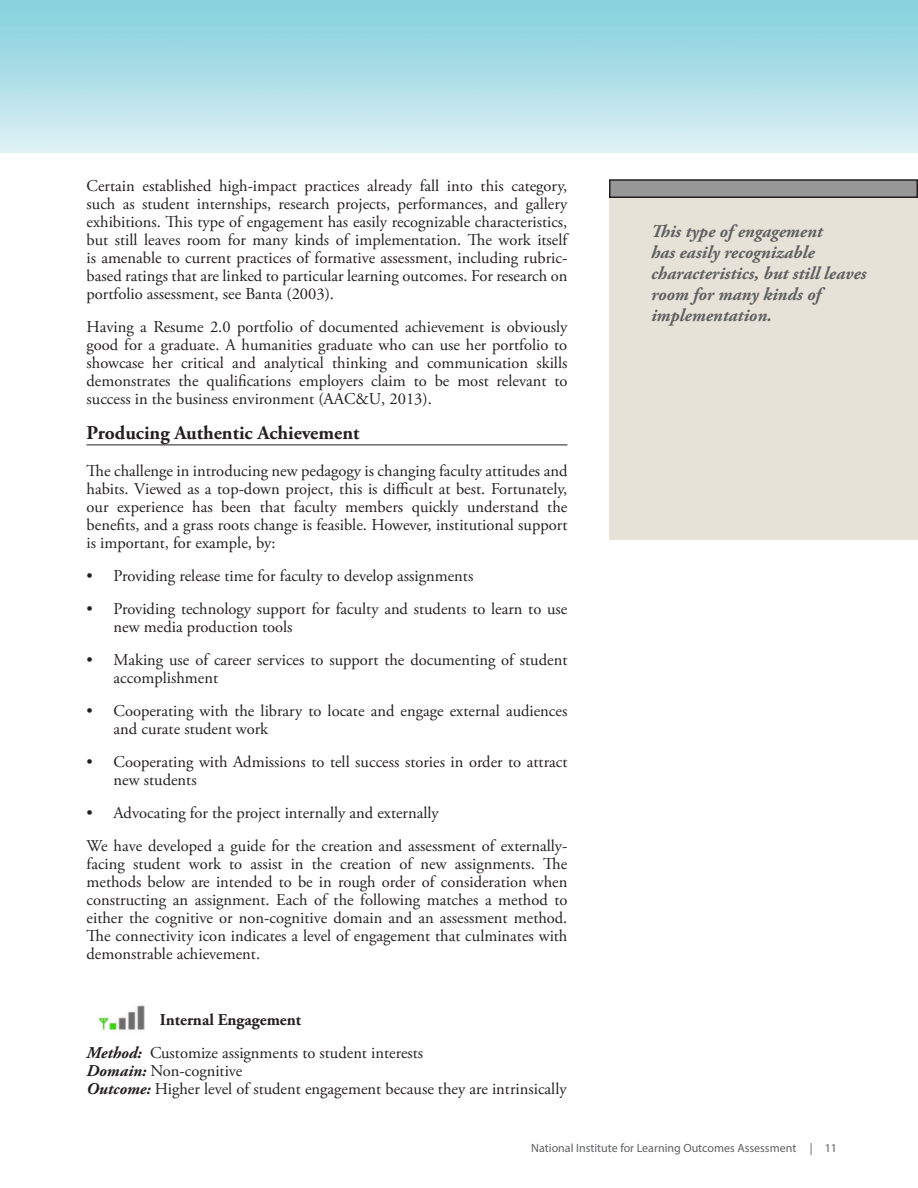
<style>
.page{position:relative;width:918px;height:1188px;background:#fff}
.page>*{position:absolute;margin:0;border:0;box-sizing:border-box;transform-origin:0 0}
.Paragraph_Heading{font:700 19.5px "Adobe Garamond Pro";color:#231f20}
.Paragraph{font:italic 700 18px/21px "Adobe Garamond Pro";color:#5f6062}
.Paragraph-2{font:16.5px/18px "Adobe Garamond Pro";color:#231f20}
.Paragraph_Sub_Headin{font:16.5px/18px "Adobe Garamond Pro";color:#231f20;text-align:justify}
.Paragraph_Sub_Headin-2{font:700 16.5px "Adobe Garamond Pro";color:#231f20}
.t1{font:12px "Myriad Pro";color:#5f6062}
.s1{font-weight:700;font-style:italic}
</style>
<div class="page">
<div style="left:609px;top:198px;width:309px;height:342px;background:#e6e2d7"></div>
<div style="left:610px;top:180px;width:307px;height:17px;background:#979797"></div>
<div style="left:609px;top:179px;width:309px;height:19px;border:2px solid #231f20"></div>
<hr style="left:87px;top:445px;width:480px;height:1px;background:#231f20">
<img style="left:98px;top:1005px;width:46px;height:26px">
<p class="Paragraph-2" style="left:87px;top:178px;width:482px;text-align:justify">Certain established high-impact practices already fall into this category, such as student internships, research projects, performances, and gallery exhibitions. This type of engagement has easily recognizable characteristics, but still leaves room for many kinds of implementation. The work itself is amenable to current practices of formative assessment, including rubric&shy;based ratings that are linked to particular learning outcomes. For research on portfolio assessment, see Banta (2003).</p>
<p class="Paragraph-2" style="left:87px;top:319px;width:482px;text-align:justify">Having a Resume 2.0 portfolio of documented achievement is obviously good for a graduate. A humanities graduate who can use her portfolio to showcase her critical and analytical thinking and communication skills demonstrates the qualifications employers claim to be most relevant to success in the business environment (AAC&amp;U, 2013).</p>
<p class="Paragraph_Heading" style="left:87px;top:421px;width:274px">Producing Authentic Achievement</p>
<p class="Paragraph_Sub_Headin" style="left:87px;top:463px;width:482px">The challenge in introducing new pedagogy is changing faculty attitudes and habits. Viewed as a top-down project, this is difficult at best. Fortunately, our experience has been that faculty members quickly understand the benefits, and a grass roots change is feasible. However, institutional support is important, for example, by:</p>
<p class="Paragraph-2" style="left:87px;top:568px;width:388px">• Providing release time for faculty to develop assignments</p>
<p class="Paragraph-2" style="left:114px;top:601px;width:455px;text-indent:-27px">• Providing technology support for faculty and students to learn to use new media production tools</p>
<p class="Paragraph-2" style="left:114px;top:652px;width:455px;text-indent:-27px">• Making use of career services to support the documenting of student accomplishment</p>
<p class="Paragraph-2" style="left:114px;top:703px;width:455px;text-indent:-27px">• Cooperating with the library to locate and engage external audiences and curate student work</p>
<p class="Paragraph-2" style="left:114px;top:754px;width:455px;text-indent:-27px">• Cooperating with Admissions to tell success stories in order to attract new students</p>
<p class="Paragraph-2" style="left:87px;top:805px;width:354px">• Advocating for the project internally and externally</p>
<p class="Paragraph_Sub_Headin" style="left:87px;top:838px;width:482px">We have developed a guide for the creation and assessment of externally&shy;facing student work to assist in the creation of new assignments. The methods below are intended to be in rough order of consideration when constructing an assignment. Each of the following matches a method to either the cognitive or non-cognitive domain and an assessment method.<br>The connectivity icon indicates a level of engagement that culminates with demonstrable achievement.</p>
<p class="Paragraph_Sub_Headin-2" style="left:160px;top:1010px;width:143px">Internal Engagement</p>
<p class="Paragraph-2" style="left:87px;top:1045px;width:482px"><span class="s1">Method:</span> Customize assignments to student interests<br><span class="s1">Domain:</span> Non-cognitive<br><span class="s1">Outcome:</span> Higher level of student engagement because they are intrinsically</p>
<p class="Paragraph" style="left:651px;top:221px;width:217px">This type of engagement<br>has easily recognizable characteristics, but still leaves room for many kinds of implementation.</p>
<p class="t1" style="left:531px;top:1140px;width:307px">National Institute for Learning Outcomes Assessment | 11</p>
</div>
